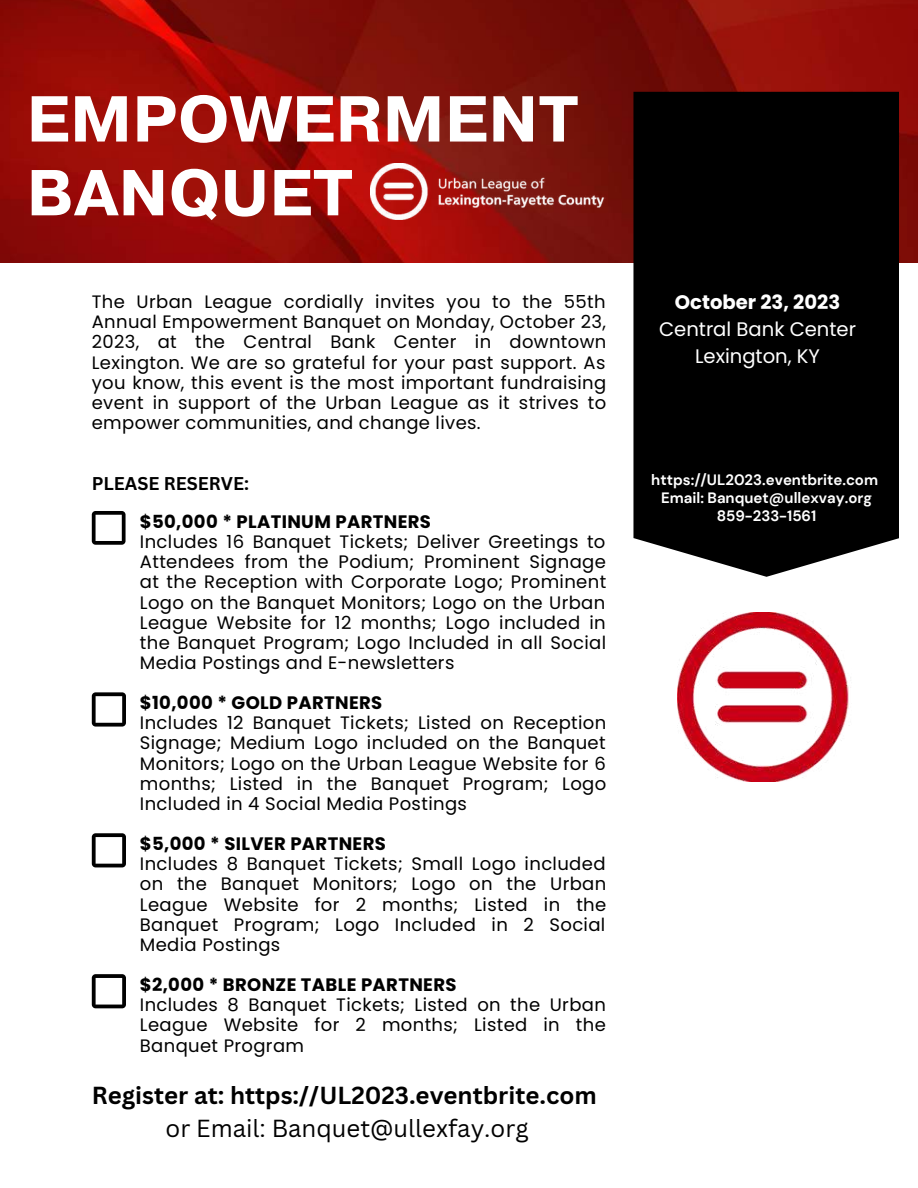
<style>
.page{position:relative;width:918px;height:1188px;background:#fff}
.page>*{position:absolute;margin:0;border:0;box-sizing:border-box;transform-origin:0 0}
.t1{font:700 64.65px/73.8px "Pragmatica";letter-spacing:.01em;color:#fff}
.t2{font:700 24px "Canva Sans";color:#000}
.t3{font:24px "Canva Sans";color:#000}
.t4{font:19.65px/27px "Poppins";color:#fff;text-align:center}
.t5{font:700 19.65px "Poppins";color:#fff}
.t6{font:18px/20.2px "Poppins";letter-spacing:.02em;color:#000;text-align:justify}
.t7{font:700 18px "Poppins";letter-spacing:.02em;color:#000}
.t8{font:700 18px "Canva Sans";color:#000}
.t9{font:700 15px/18px "DM Sans";color:#fff;text-align:center}
</style>
<div class="page">
<img style="left:0;top:0;width:918px;height:263px">
<img style="left:370px;top:163px;width:236px;height:57px">
<svg style="left:92px;top:511px;width:34px;height:34px"></svg>
<svg style="left:92px;top:692px;width:34px;height:35px"></svg>
<svg style="left:92px;top:833px;width:34px;height:34px"></svg>
<svg style="left:92px;top:974px;width:34px;height:34px"></svg>
<div style="left:633px;top:92px;width:266px;height:485px;background:#000"></div>
<img style="left:677px;top:613px;width:174px;height:168px">
<h1 class="t1" style="left:27px;top:85px;width:553px">EMPOWERMENT<br>BANQUET</h1>
<p class="t6" style="left:92px;top:292px;width:516px">The Urban League cordially invites you to the 55th Annual Empowerment Banquet on Monday, October 23, 2023, at the Central Bank Center in downtown Lexington. We are so grateful for your past support. As you know, this event is the most important fundraising event in support of the Urban League as it strives to empower communities, and change lives.</p>
<p class="t8" style="left:92px;top:470px;width:159px">PLEASE RESERVE:</p>
<p class="t7" style="left:140px;top:509px;width:293px">$50,000 * PLATINUM PARTNERS</p>
<p class="t6" style="left:140px;top:531px;width:468px">Includes 16 Banquet Tickets; Deliver Greetings to Attendees from the Podium; Prominent Signage at the Reception with Corporate Logo; Prominent Logo on the Banquet Monitors; Logo on the Urban League Website for 12 months; Logo included in the Banquet Program; Logo Included in all Social Media Postings and E-newsletters</p>
<p class="t7" style="left:140px;top:690px;width:244px">$10,000 * GOLD PARTNERS</p>
<p class="t6" style="left:140px;top:713px;width:468px">Includes 12 Banquet Tickets; Listed on Reception Signage; Medium Logo included on the Banquet Monitors; Logo on the Urban League Website for 6 months; Listed in the Banquet Program; Logo Included in 4 Social Media Postings</p>
<p class="t7" style="left:140px;top:831px;width:248px">$5,000 * SILVER PARTNERS</p>
<p class="t6" style="left:140px;top:854px;width:468px">Includes 8 Banquet Tickets; Small Logo included on the Banquet Monitors; Logo on the Urban League Website for 2 months; Listed in the Banquet Program; Logo Included in 2 Social Media Postings</p>
<p class="t7" style="left:140px;top:972px;width:318px">$2,000 * BRONZE TABLE PARTNERS</p>
<p class="t6" style="left:140px;top:995px;width:468px">Includes 8 Banquet Tickets; Listed on the Urban League Website for 2 months; Listed in the Banquet Program</p>
<h2 class="t2" style="left:92px;top:1078px;width:506px">Register at: https://UL2023.eventbrite.com</h2>
<h2 class="t3" style="left:166px;top:1111px;width:365px">or Email: Banquet@ullexfay.org</h2>
<p class="t5" style="left:675px;top:288px;width:167px">October 23, 2023</p>
<p class="t4" style="left:659px;top:315px;width:198px">Central Bank Center<br>Lexington, KY</p>
<p class="t9" style="left:651px;top:471px;width:228px">https://UL2023.eventbrite.com<br>Email: Banquet@ullexvay.org<br>859-233-1561</p>
</div>
